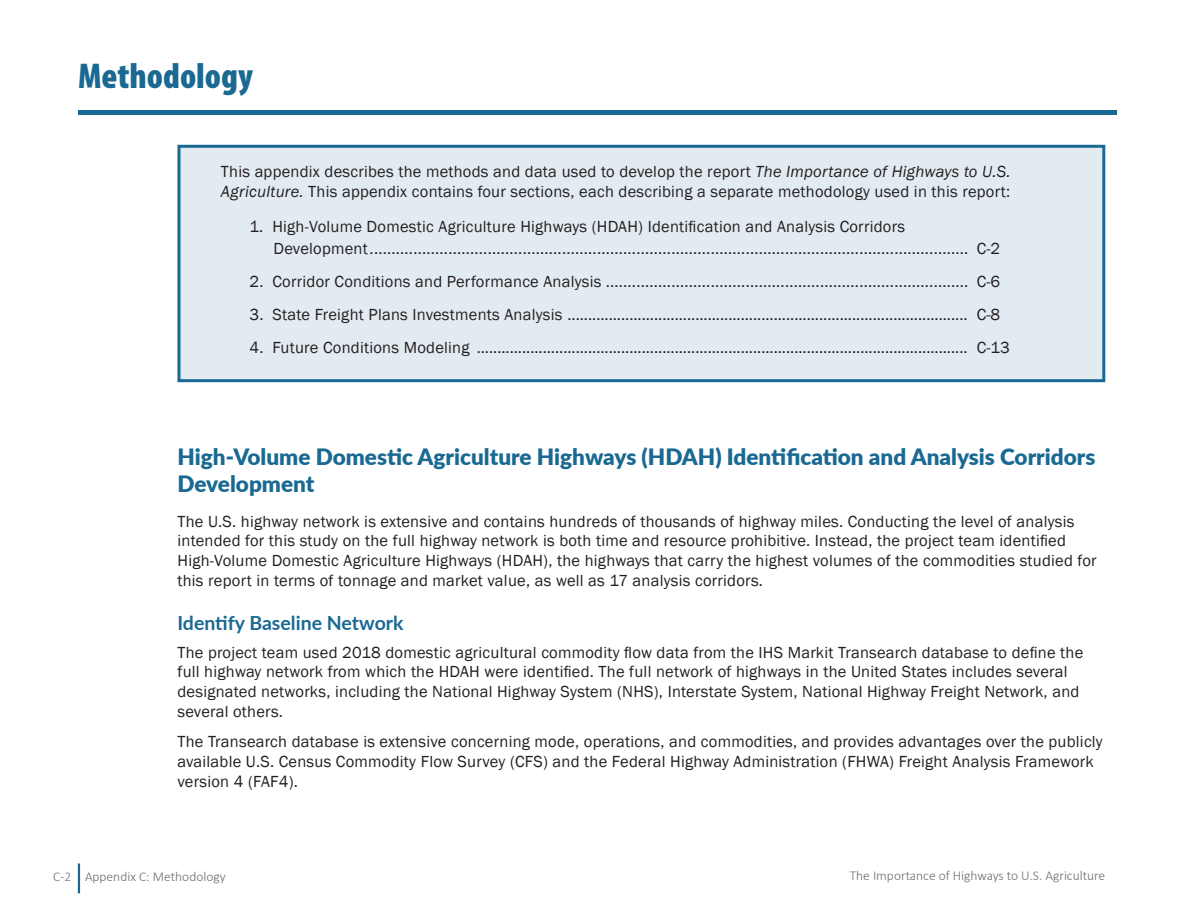
<style>
.page{position:relative;width:1188px;height:918px;background:#fff}
.page>*{position:absolute;margin:0;border:0;box-sizing:border-box;transform-origin:0 0}
.t1{font:36px "Myriad Variable Concept";color:#196992}
.t2{font:900 22.5px/27px "Lato";color:#196992}
.t3{font:700 19.5px "Lato";color:#196992}
.Body_Text{font:16.5px/19.8px "Franklin Gothic";letter-spacing:.015em;color:#231f20}
.t4{font:300 13.5px "Calibri";color:#6e6c6d}
.s1{font-style:italic}
</style>
<div class="page">
<hr style="left:78px;top:864px;width:2px;height:29px;background:#196992">
<hr style="left:78px;top:110px;width:1039px;height:4px;background:#196992">
<div style="left:179px;top:146px;width:925px;height:235px;background:#e2ebf1"></div>
<div style="left:177px;top:145px;width:928px;height:237px;border:3px solid #196992"></div>
<h1 class="t1" style="left:78px;top:55px;width:176px">Methodology</h1>
<p class="Body_Text" style="left:221px;top:162px;width:791px">This appendix describes the methods and data used to develop the report <span class="s1">The Importance of Highways to U.S.<br>Agriculture.</span> This appendix contains four sections, each describing a separate methodology used in this report:</p>
<p class="Body_Text" style="left:273px;top:216px;width:728px;line-height:21.8px;text-indent:-24px">1. High-Volume Domestic Agriculture Highways (HDAH) Identification and Analysis Corridors<br>Development......................................................................................................................................... C-2</p>
<p class="Body_Text" style="left:249px;top:272px;width:752px">2. Corridor Conditions and Performance Analysis ................................................................................... C-6</p>
<p class="Body_Text" style="left:249px;top:305px;width:752px">3. State Freight Plans Investments Analysis ................................................................................................. C-8</p>
<p class="Body_Text" style="left:249px;top:338px;width:762px">4. Future Conditions Modeling ....................................................................................................................... C-13</p>
<h2 class="t2" style="left:177px;top:442px;width:919px">High-Volume Domestic Agriculture Highways (HDAH) Identification and Analysis Corridors<br>Development</h2>
<p class="Body_Text" style="left:177px;top:512px;width:921px">The U.S. highway network is extensive and contains hundreds of thousands of highway miles. Conducting the level of analysis intended for this study on the full highway network is both time and resource prohibitive. Instead, the project team identified High-Volume Domestic Agriculture Highways (HDAH), the highways that carry the highest volumes of the commodities studied for this report in terms of tonnage and market value, as well as 17 analysis corridors.</p>
<h3 class="t3" style="left:177px;top:609px;width:228px">Identify Baseline Network</h3>
<p class="Body_Text" style="left:177px;top:643px;width:907px">The project team used 2018 domestic agricultural commodity flow data from the IHS Markit Transearch database to define the full highway network from which the HDAH were identified. The full network of highways in the United States includes several designated networks, including the National Highway System (NHS), Interstate System, National Highway Freight Network, and several others.</p>
<p class="Body_Text" style="left:177px;top:732px;width:927px">The Transearch database is extensive concerning mode, operations, and commodities, and provides advantages over the publicly available U.S. Census Commodity Flow Survey (CFS) and the Federal Highway Administration (FHWA) Freight Analysis Framework version 4 (FAF4).</p>
<p class="t4" style="left:53px;top:869px;width:174px">C-2 Appendix C: Methodology</p>
<p class="t4" style="left:850px;top:867px;width:257px">The Importance of Highways to U.S. Agriculture</p>
</div>
